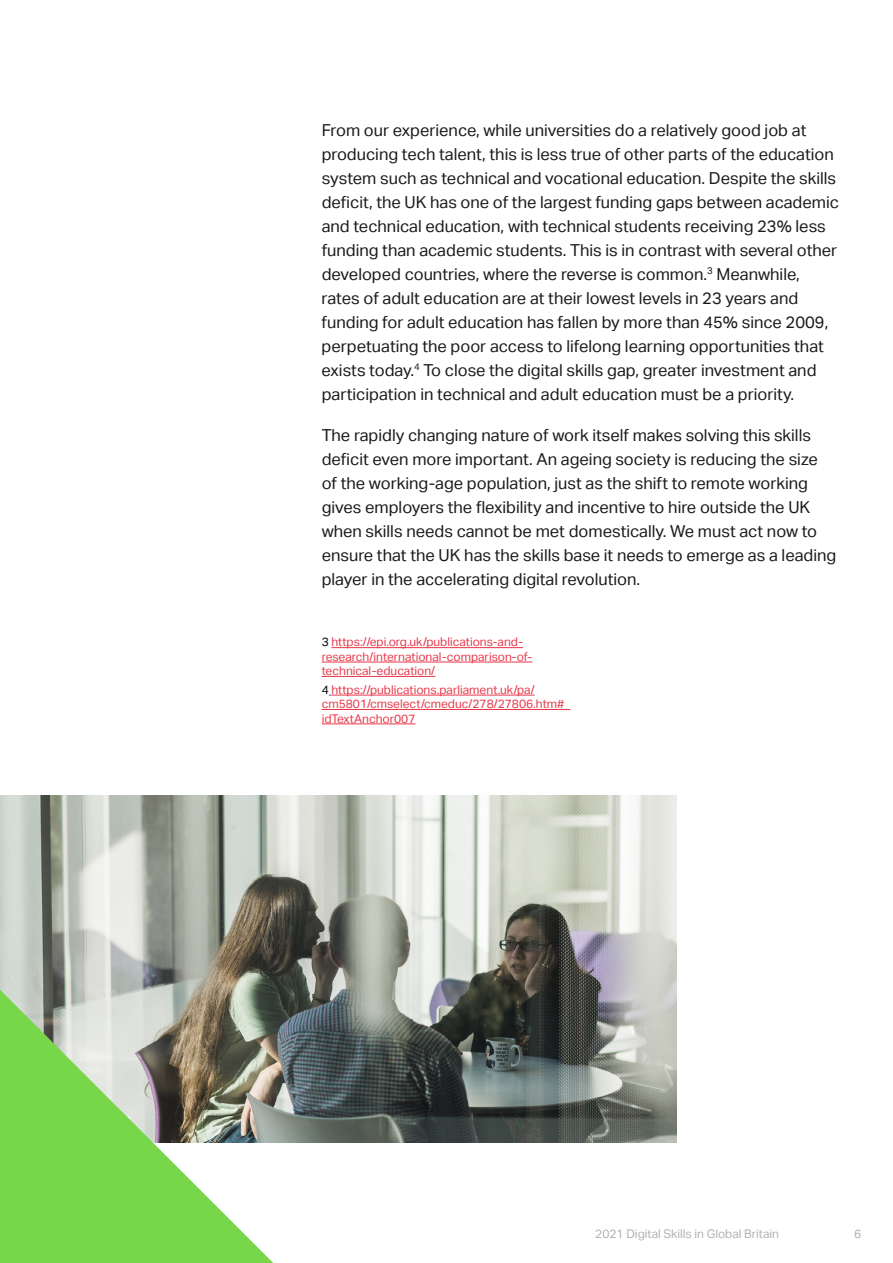
<style>
.page{position:relative;width:893px;height:1263px;background:#fff}
.page>*{position:absolute;margin:0;border:0;box-sizing:border-box;transform-origin:0 0}
.t1{font:16.5px/24px "Aktiv Grotesk";color:#1a1a1a}
.t2{font:12px/14.4px "Aktiv Grotesk";color:#e8394a}
.t3{font:12px "Aktiv Grotesk";color:#b3b2b2}
.s1{color:#000}
</style>
<div class="page">
<img style="left:0;top:795px;width:676px;height:348px">
<svg style="left:0;top:990px;width:273px;height:273px;background:#95c479"></svg>
<hr style="left:331px;top:647px;width:192px;height:1px;background:#e8394a">
<hr style="left:322px;top:662px;width:210px;height:1px;background:#e8394a">
<hr style="left:322px;top:676px;width:113px;height:1px;background:#e8394a">
<hr style="left:331px;top:695px;width:204px;height:1px;background:#e8394a">
<hr style="left:322px;top:709px;width:248px;height:1px;background:#e8394a">
<hr style="left:322px;top:723px;width:93px;height:1px;background:#e8394a">
<p class="t1" style="left:322px;top:118px;width:519px">From our experience, while universities do a relatively good job at producing tech talent, this is less true of other parts of the education system such as technical and vocational education. Despite the skills deficit, the UK has one of the largest funding gaps between academic and technical education, with technical students receiving 23% less funding than academic students. This is in contrast with several other developed countries, where the reverse is common.<sup>3</sup> Meanwhile, rates of adult education are at their lowest levels in 23 years and funding for adult education has fallen by more than 45% since 2009, perpetuating the poor access to lifelong learning opportunities that exists today.<sup>4</sup> To close the digital skills gap, greater investment and participation in technical and adult education must be a priority.</p>
<p class="t1" style="left:322px;top:423px;width:516px">The rapidly changing nature of work itself makes solving this skills deficit even more important. An ageing society is reducing the size of the working-age population, just as the shift to remote working gives employers the flexibility and incentive to hire outside the UK when skills needs cannot be met domestically. We must act now to ensure that the UK has the skills base it needs to emerge as a leading player in the accelerating digital revolution.</p>
<p class="t2" style="left:322px;top:635px;width:212px"><span class="s1">3</span> https://epi.org.uk/publications-and&shy;research/international-comparison-of&shy;technical-education/</p>
<p class="t2" style="left:322px;top:682px;width:250px"><span class="s1">4</span> https://publications.parliament.uk/pa/ cm5801/cmselect/cmeduc/278/27806.htm#_ idTextAnchor007</p>
<p class="t3" style="left:595px;top:1226px;width:185px">2021 Digital Skills in Global Britain</p>
<p class="t3" style="left:854px;top:1226px;width:9px">6</p>
</div>
